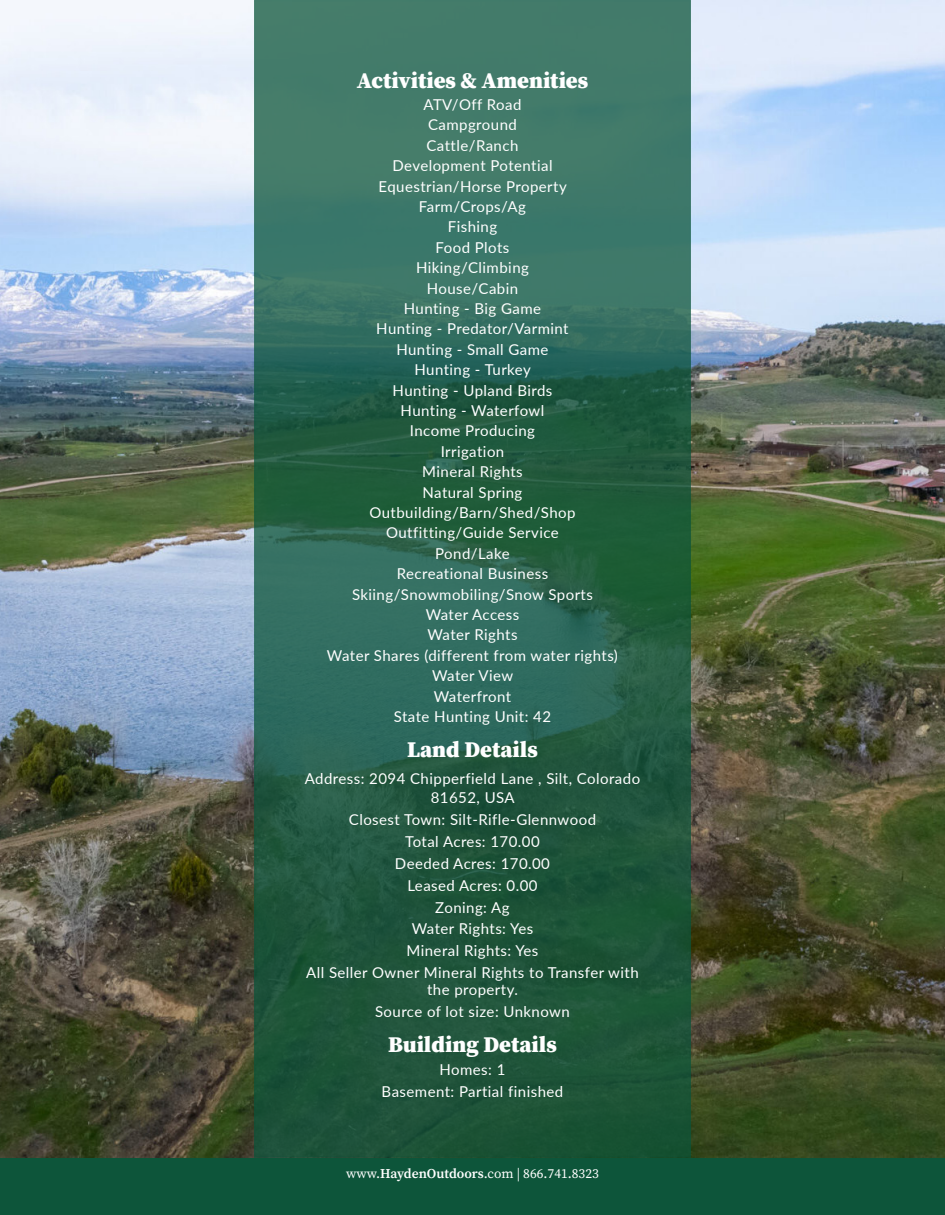
<style>
.page{position:relative;width:945px;height:1215px;background:#fff}
.page>*{position:absolute;margin:0;border:0;box-sizing:border-box;transform-origin:0 0}
.details_header{font:900 22.5px "Source Serif Pro";color:#fff}
.land_details{font:15px/19.5px "Lato";letter-spacing:.03em;color:#fff;text-align:center}
.t1{font:13.5px "Source Serif Pro";color:#fff}
.s1{font-weight:600}
</style>
<div class="page">
<div style="left:0;top:1158px;width:945px;height:57px;background:#0d553a"></div>
<img style="left:0;top:0;width:945px;height:1158px">
<svg style="left:254px;top:0;width:437px;height:1158px;background:#2b634e"></svg>
<p class="details_header" style="left:357px;top:65px;width:233px">Activities &amp; Amenities</p>
<p class="land_details" style="left:423px;top:94px;width:100px">ATV/Off Road</p>
<p class="land_details" style="left:428px;top:114px;width:90px">Campground</p>
<p class="land_details" style="left:427px;top:135px;width:93px">Cattle/Ranch</p>
<p class="land_details" style="left:392px;top:155px;width:162px">Development Potential</p>
<p class="land_details" style="left:379px;top:176px;width:190px">Equestrian/Horse Property</p>
<p class="land_details" style="left:419px;top:196px;width:109px">Farm/Crops/Ag</p>
<p class="land_details" style="left:448px;top:216px;width:51px">Fishing</p>
<p class="land_details" style="left:436px;top:237px;width:75px">Food Plots</p>
<p class="land_details" style="left:416px;top:257px;width:114px">Hiking/Climbing</p>
<p class="land_details" style="left:427px;top:278px;width:93px">House/Cabin</p>
<p class="land_details" style="left:404px;top:298px;width:139px">Hunting - Big Game</p>
<p class="land_details" style="left:376px;top:318px;width:194px">Hunting - Predator/Varmint</p>
<p class="land_details" style="left:396px;top:339px;width:154px">Hunting - Small Game</p>
<p class="land_details" style="left:414px;top:359px;width:118px">Hunting - Turkey</p>
<p class="land_details" style="left:393px;top:380px;width:161px">Hunting - Upland Birds</p>
<p class="land_details" style="left:401px;top:400px;width:145px">Hunting - Waterfowl</p>
<p class="land_details" style="left:410px;top:420px;width:127px">Income Producing</p>
<p class="land_details" style="left:441px;top:441px;width:65px">Irrigation</p>
<p class="land_details" style="left:422px;top:461px;width:102px">Mineral Rights</p>
<p class="land_details" style="left:423px;top:482px;width:101px">Natural Spring</p>
<p class="land_details" style="left:369px;top:502px;width:208px">Outbuilding/Barn/Shed/Shop</p>
<p class="land_details" style="left:386px;top:522px;width:174px">Outfitting/Guide Service</p>
<p class="land_details" style="left:435px;top:543px;width:76px">Pond/Lake</p>
<p class="land_details" style="left:397px;top:563px;width:153px">Recreational Business</p>
<p class="land_details" style="left:352px;top:584px;width:242px">Skiing/Snowmobiling/Snow Sports</p>
<p class="land_details" style="left:426px;top:604px;width:95px">Water Access</p>
<p class="land_details" style="left:427px;top:624px;width:92px">Water Rights</p>
<p class="land_details" style="left:327px;top:645px;width:293px">Water Shares (different from water rights)</p>
<p class="land_details" style="left:432px;top:665px;width:83px">Water View</p>
<p class="land_details" style="left:434px;top:686px;width:79px">Waterfront</p>
<p class="land_details" style="left:394px;top:706px;width:159px">State Hunting Unit: 42</p>
<p class="details_header" style="left:407px;top:734px;width:132px">Land Details</p>
<p class="land_details" style="left:305px;top:768px;width:337px">Address: 2094 Chipperfield Lane , Silt, Colorado<br>81652, USA</p>
<p class="land_details" style="left:349px;top:809px;width:249px">Closest Town: Silt-Rifle-Glennwood</p>
<p class="land_details" style="left:405px;top:831px;width:136px">Total Acres: 170.00</p>
<p class="land_details" style="left:395px;top:853px;width:157px">Deeded Acres: 170.00</p>
<p class="land_details" style="left:407px;top:875px;width:132px">Leased Acres: 0.00</p>
<p class="land_details" style="left:435px;top:897px;width:76px">Zoning: Ag</p>
<p class="land_details" style="left:412px;top:919px;width:123px">Water Rights: Yes</p>
<p class="land_details" style="left:407px;top:941px;width:133px">Mineral Rights: Yes</p>
<p class="land_details" style="left:306px;top:964px;width:334px;line-height:16.5px">All Seller Owner Mineral Rights to Transfer with the property.</p>
<p class="land_details" style="left:375px;top:1001px;width:196px">Source of lot size: Unknown</p>
<p class="details_header" style="left:388px;top:1029px;width:170px">Building Details</p>
<p class="land_details" style="left:440px;top:1059px;width:67px">Homes: 1</p>
<p class="land_details" style="left:382px;top:1081px;width:183px">Basement: Partial finished</p>
<p class="t1" style="left:346px;top:1164px;width:254px">www.<span class="s1">HaydenOutdoors</span>.com | 866.741.8323</p>
</div>
